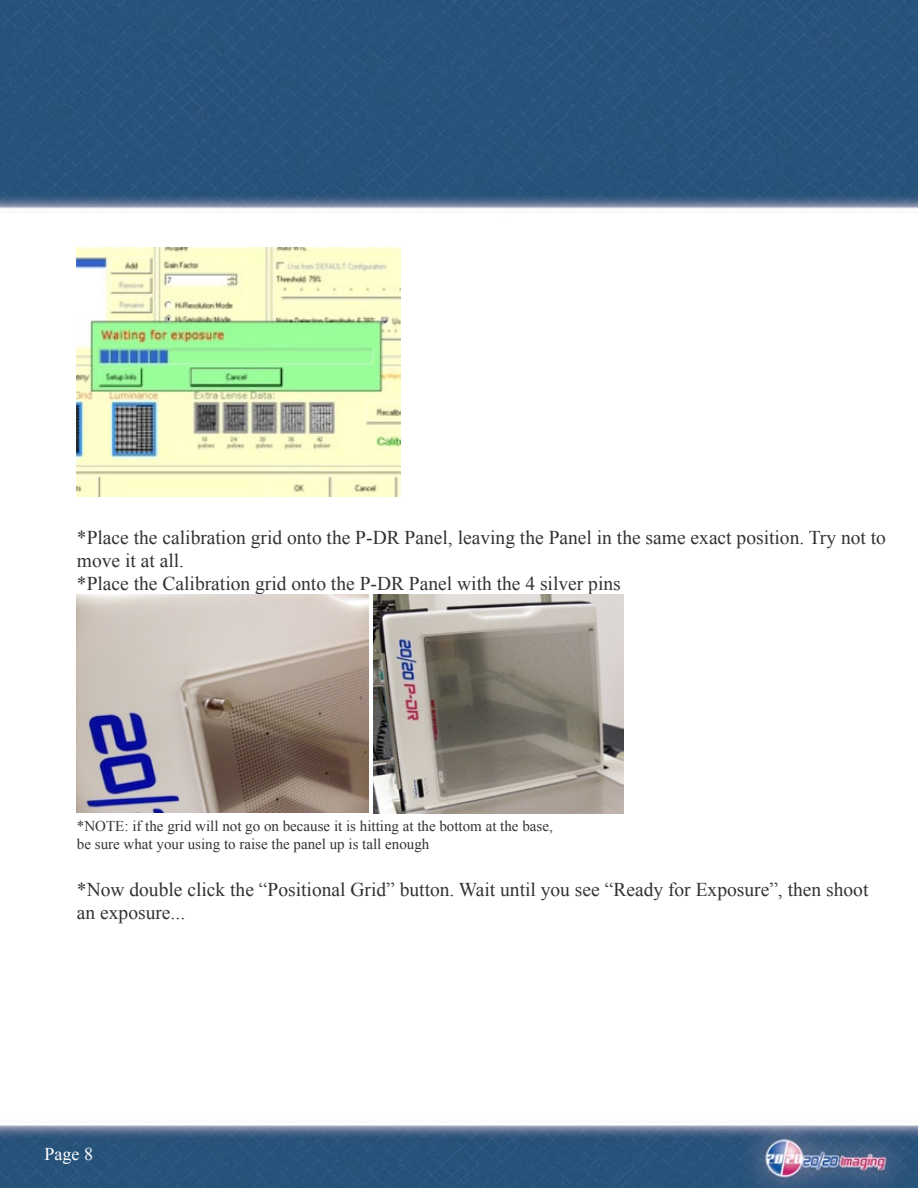
<style>
.page{position:relative;width:918px;height:1188px;background:#fff}
.page>*{position:absolute;margin:0;border:0;box-sizing:border-box;transform-origin:0 0}
.t1{font:19.5px/23.4px "Times New Roman";color:#323232}
.t2{font:18px "Times New Roman";color:#fff}
.t3{font:15px/18px "Times New Roman";color:#323232}
</style>
<div class="page">
<img style="left:0;top:0;width:918px;height:1188px">
<img style="left:77px;top:248px;width:324px;height:249px">
<img style="left:77px;top:594px;width:291px;height:219px">
<img style="left:373px;top:594px;width:250px;height:219px">
<p class="t1" style="left:77px;top:525px;width:811px">*Place the calibration grid onto the P-DR Panel, leaving the Panel in the same exact position. Try not to move it at all.<br>*Place the Calibration grid onto the P-DR Panel with the 4 silver pins</p>
<p class="t3" style="left:77px;top:817px;width:477px">*NOTE: if the grid will not go on because it is hitting at the bottom at the base, be sure what your using to raise the panel up is tall enough</p>
<p class="t1" style="left:77px;top:877px;width:793px">*Now double click the “Positional Grid” button. Wait until you see “Ready for Exposure”, then shoot an exposure...</p>
<p class="t2" style="left:45px;top:1142px;width:50px">Page 8</p>
</div>
